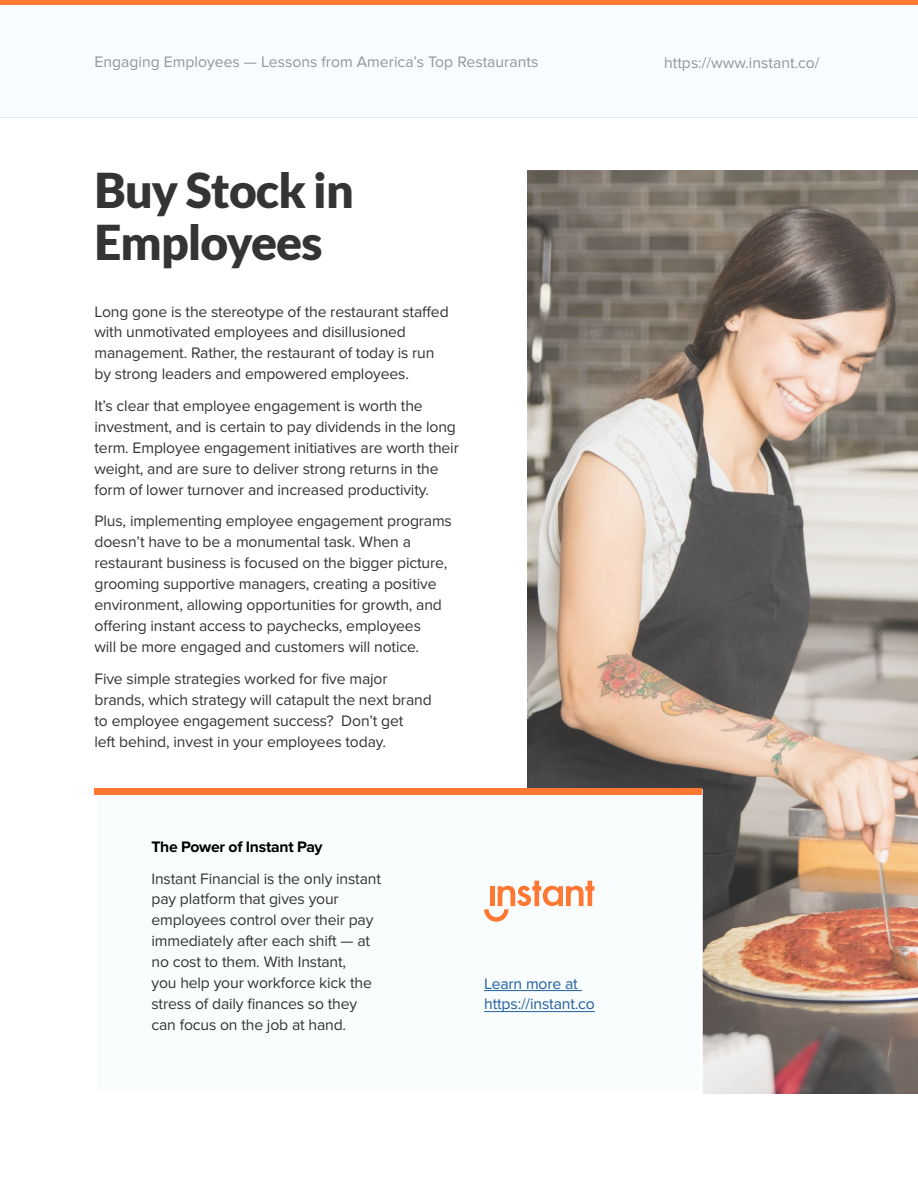
<style>
.page{position:relative;width:918px;height:1188px;background:#fff}
.page>*{position:absolute;margin:0;border:0;box-sizing:border-box;transform-origin:0 0}
.t1{font:900 48px/52.5px "Lato";letter-spacing:-.02em;color:#343433}
.t2{font:15.75px/21px "Proxima Nova";letter-spacing:-.01em;color:#343433}
.t3{font:15.75px "Proxima Nova";color:#939598}
.t4{font:15.75px/21px "Proxima Nova";letter-spacing:-.01em;color:#215e9e}
.t5{font:700 15.75px "Proxima Nova";letter-spacing:-.02em;color:#000}
</style>
<div class="page">
<img style="left:528px;top:171px;width:390px;height:923px">
<div style="left:0;top:0;width:918px;height:117px;background:#f9fcfe"></div>
<hr style="left:0;top:0;width:918px;height:4px;background:#ff7933">
<div style="left:96px;top:790px;width:605px;height:304px;background:#f9fdfe"></div>
<hr style="left:484px;top:990px;width:98px;height:1px;background:#215e9e">
<hr style="left:484px;top:1011px;width:111px;height:1px;background:#215e9e">
<svg style="left:484px;top:881px;width:110px;height:41px"></svg>
<div style="left:94px;top:788px;width:608px;height:7px;background:#ff7933"></div>
<p class="t3" style="left:94px;top:53px;width:445px">Engaging Employees — Lessons from America’s Top Restaurants</p>
<p class="t3" style="left:664px;top:53px;width:157px">https://www.instant.co/</p>
<h1 class="t1" style="left:94px;top:163px;width:261px">Buy Stock in<br>Employees</h1>
<p class="t2" style="left:94px;top:301px;width:356px">Long gone is the stereotype of the restaurant staffed with unmotivated employees and disillusioned management. Rather, the restaurant of today is run by strong leaders and empowered employees.</p>
<p class="t2" style="left:94px;top:396px;width:366px">It’s clear that employee engagement is worth the investment, and is certain to pay dividends in the long term. Employee engagement initiatives are worth their weight, and are sure to deliver strong returns in the form of lower turnover and increased productivity.</p>
<p class="t2" style="left:94px;top:511px;width:359px">Plus, implementing employee engagement programs doesn’t have to be a monumental task. When a restaurant business is focused on the bigger picture, grooming supportive managers, creating a positive environment, allowing opportunities for growth, and offering instant access to paychecks, employees<br>will be more engaged and customers will notice.</p>
<p class="t2" style="left:94px;top:669px;width:339px">Five simple strategies worked for five major brands, which strategy will catapult the next brand to employee engagement success? Don’t get<br>left behind, invest in your employees today.</p>
<p class="t5" style="left:152px;top:838px;width:173px">The Power of Instant Pay</p>
<p class="t2" style="left:152px;top:868px;width:231px">Instant Financial is the only instant pay platform that gives your employees control over their pay immediately after each shift — at no cost to them. With Instant,<br>you help your workforce kick the stress of daily finances so they can focus on the job at hand.</p>
<p class="t4" style="left:484px;top:973px;width:112px">Learn more at https://instant.co</p>
</div>
